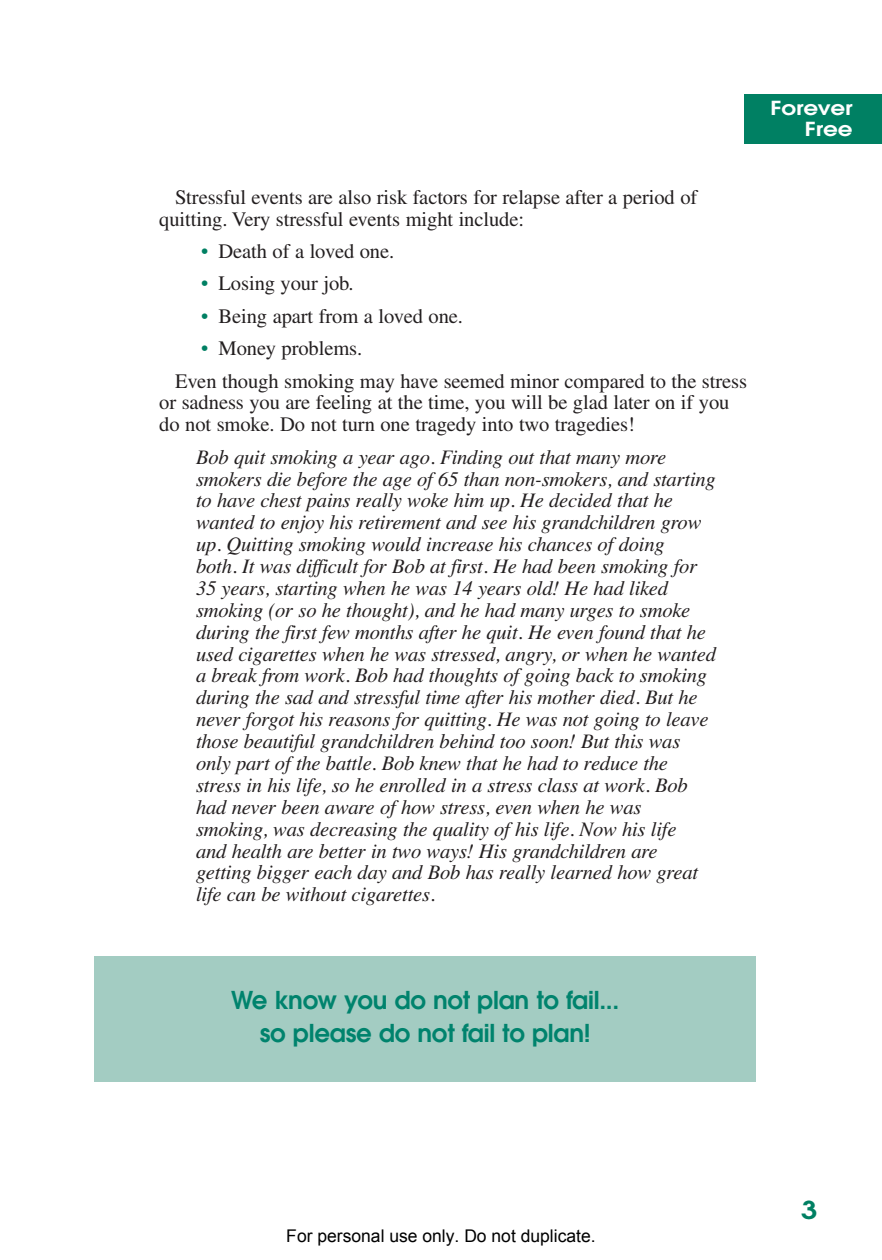
<style>
.page{position:relative;width:882px;height:1260px;background:#fff}
.page>*{position:absolute;margin:0;border:0;box-sizing:border-box;transform-origin:0 0}
.t1{font:600 24.5px/33.2px "Avant Garde";letter-spacing:-.01em;color:#00836d;text-align:center}
.t2{font:600 24.5px "Avant Garde";color:#008063;scale:1.2 1}
.t3{font:italic 20.65px/21.9px "Times";letter-spacing:-.01em;color:#231f20}
.t4{font:20.65px/21.9px "Times";letter-spacing:-.005em;color:#231f20}
.t5{font:600 19.25px/21.5px "Avant Garde";color:#fff;text-align:right;scale:1.2 1}
.t6{font:17.5px "Arial";color:#000}
.s1{color:#008063}
</style>
<div class="page">
<div style="left:744px;top:94px;width:138px;height:50px;background:#008063"></div>
<div style="left:94px;top:956px;width:662px;height:125px;background:#a3ccc2"></div>
<p class="t4" style="left:159px;top:188px;width:540px;text-indent:16px">Stressful events are also risk factors for relapse after a period of quitting. Very stressful events might include:</p>
<p class="t4" style="left:201px;top:242px;width:195px"><span class="s1">•</span> Death of a loved one.</p>
<p class="t4" style="left:201px;top:274px;width:154px"><span class="s1">•</span> Losing your job.</p>
<p class="t4" style="left:201px;top:307px;width:263px"><span class="s1">•</span> Being apart from a loved one.</p>
<p class="t4" style="left:175px;top:334px;width:574px;line-height:32.4px;text-indent:26px"><span class="s1">•</span> Money problems.<br>Even though smoking may have seemed minor compared to the stress</p>
<p class="t4" style="left:159px;top:394px;width:572px">or sadness you are feeling at the time, you will be glad later on if you do not smoke. Do not turn one tragedy into two tragedies!</p>
<p class="t3" style="left:196px;top:448px;width:521px">Bob quit smoking a year ago. Finding out that many more smokers die before the age of 65 than non-smokers, and starting to have chest pains really woke him up. He decided that he wanted to enjoy his retirement and see his grandchildren grow up. Quitting smoking would increase his chances of doing<br>both. It was difficult for Bob at first. He had been smoking for 35 years, starting when he was 14 years old! He had liked smoking (or so he thought), and he had many urges to smoke during the first few months after he quit. He even found that he used cigarettes when he was stressed, angry, or when he wanted a break from work. Bob had thoughts of going back to smoking during the sad and stressful time after his mother died. But he never forgot his reasons for quitting. He was not going to leave those beautiful grandchildren behind too soon! But this was only part of the battle. Bob knew that he had to reduce the stress in his life, so he enrolled in a stress class at work. Bob had never been aware of how stress, even when he was smoking, was decreasing the quality of his life. Now his life<br>and health are better in two ways! His grand children are getting bigger each day and Bob has really learned how great life can be without cigarettes.</p>
<p class="t5" style="left:771px;top:99px;width:70px">Forever<br>Free</p>
<p class="t1" style="left:231px;top:985px;width:390px">We know you do not plan to fail... so please do not fail to plan!</p>
<p class="t6" style="left:286px;top:1225px;width:311px">For personal use only. Do not duplicate.</p>
<p class="t2" style="left:801px;top:1201px;width:15px">3</p>
</div>
